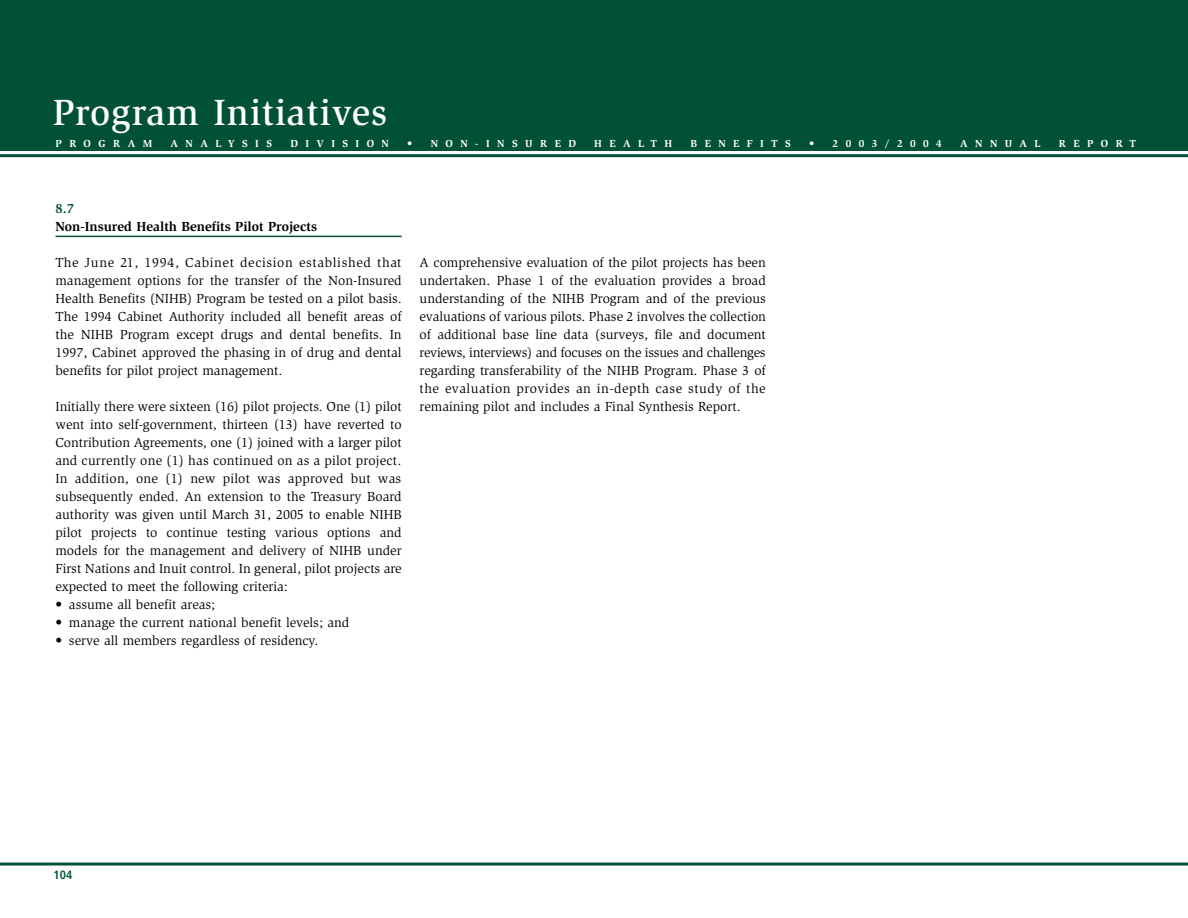
<style>
.page{position:relative;width:1188px;height:918px;background:#fff}
.page>*{position:absolute;margin:0;border:0;box-sizing:border-box;transform-origin:0 0}
.t1{font:500 37.5px "Slimbach";letter-spacing:.025em;color:#fff}
.t2{font:13.5px/18px "Slimbach";color:#000;text-align:justify}
.t3{font:700 13.5px "Slimbach";color:#000}
.t4{font:700 13.5px "Slimbach";color:#015137}
.t5{font:700 condensed 12px "Frutiger";color:#015137}
.t6{font:700 10.5px "Slimbach";letter-spacing:.71em;color:#fff}
</style>
<div class="page">
<div style="left:0;top:0;width:1188px;height:151px;background:#015137"></div>
<hr style="left:0;top:154px;width:1188px;height:3px;background:#015137">
<hr style="left:0;top:863px;width:1188px;height:3px;background:#015137">
<hr style="left:56px;top:236px;width:346px;height:1px;background:#015137">
<h1 class="t1" style="left:53px;top:98px;width:336px">Program Initiatives</h1>
<p class="t6" style="left:56px;top:140px;width:98px">PROGRAM</p>
<p class="t6" style="left:171px;top:140px;width:103px">ANALYSIS</p>
<p class="t6" style="left:290px;top:140px;width:100px">DIVISION</p>
<p class="t6" style="left:407px;top:140px;width:170px">• NON-INSURED</p>
<p class="t6" style="left:594px;top:140px;width:80px">HEALTH</p>
<p class="t6" style="left:691px;top:140px;width:102px">BENEFITS</p>
<p class="t6" style="left:809px;top:140px;width:134px">• 2003/2004</p>
<p class="t6" style="left:960px;top:140px;width:82px">ANNUAL</p>
<p class="t6" style="left:1059px;top:140px;width:79px">REPORT</p>
<p class="t4" style="left:56px;top:204px;width:20px">8.7</p>
<p class="t3" style="left:56px;top:222px;width:263px">Non-Insured Health Benefits Pilot Projects</p>
<p class="t2" style="left:56px;top:255px;width:348px">The June 21, 1994, Cabinet decision established that management options for the transfer of the Non-Insured Health Benefits (NIHB) Program be tested on a pilot basis.<br>The 1994 Cabinet Authority included all benefit areas of the NIHB Program except drugs and dental benefits. In 1997, Cabinet approved the phasing in of drug and dental benefits for pilot project management.</p>
<p class="t2" style="left:56px;top:399px;width:348px">Initially there were sixteen (16) pilot projects. One (1) pilot went into self-government, thirteen (13) have reverted to Contribution Agreements, one (1) joined with a larger pilot and currently one (1) has continued on as a pilot project.<br>In addition, one (1) new pilot was approved but was subsequently ended. An extension to the Treasury Board authority was given until March 31, 2005 to enable NIHB pilot projects to continue testing various options and models for the management and delivery of NIHB under First Nations and Inuit control. In general, pilot projects are expected to meet the following criteria:</p>
<p class="t2" style="left:55px;top:597px;width:161px">• assume all benefit areas;</p>
<p class="t2" style="left:55px;top:615px;width:295px">• manage the current national benefit levels; and</p>
<p class="t2" style="left:55px;top:633px;width:265px">• serve all members regardless of residency.</p>
<p class="t2" style="left:420px;top:255px;width:348px">A comprehensive evaluation of the pilot projects has been undertaken. Phase 1 of the evaluation provides a broad understanding of the NIHB Program and of the previous evaluations of various pilots. Phase 2 involves the collection of additional base line data (surveys, file and document reviews, interviews) and focuses on the issues and challenges regarding transferability of the NIHB Program. Phase 3 of the evaluation provides an in-depth case study of the remaining pilot and includes a Final Synthesis Report.</p>
<p class="t5" style="left:54px;top:870px;width:20px">104</p>
</div>
